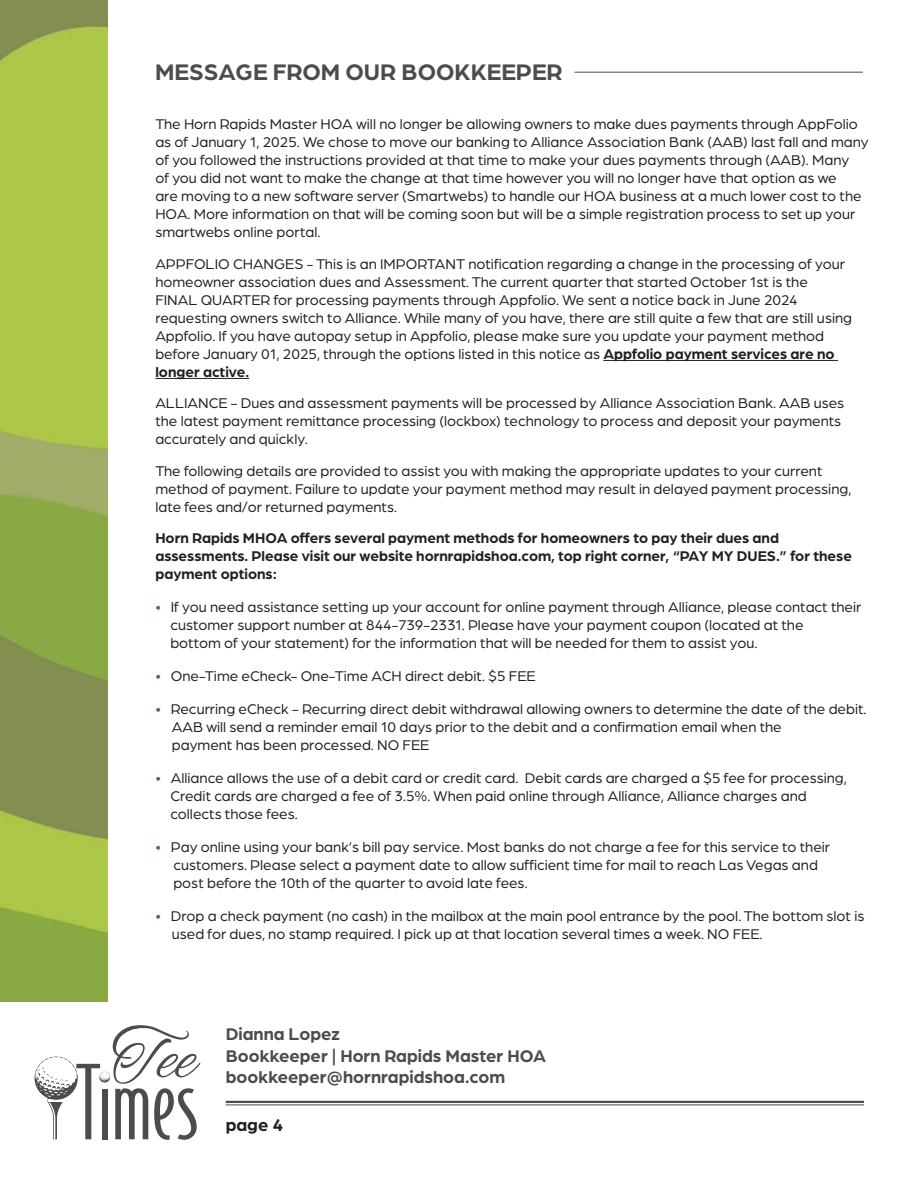
<style>
.page{position:relative;width:918px;height:1188px;background:#fff}
.page>*{position:absolute;margin:0;border:0;box-sizing:border-box;transform-origin:0 0}
.t1{font:700 24px "Arboria";color:#4b4c4d}
.t2{font:700 18px "Arboria";color:#4b4c4d}
.t3{font:700 18px "Arboria";color:#231f20}
.t4{font:15px/18px "Arboria";color:#231f20}
.t5{font:700 15px/18px "Arboria";color:#231f20}
.s1{font-weight:700}
.s2{color:#3a7b31}
</style>
<div class="page">
<img style="left:0;top:0;width:108px;height:1002px">
<hr style="left:226px;top:1101px;width:638px;height:2px;background:#4b4c4d">
<hr style="left:226px;top:1105px;width:638px;height:1px;background:#4b4c4d">
<svg style="left:35px;top:1001px;width:166px;height:139px"></svg>
<hr style="left:603px;top:360px;width:235px;height:1px;background:#231f20">
<hr style="left:155px;top:378px;width:94px;height:1px;background:#231f20">
<hr style="left:575px;top:72px;width:288px;height:1px;background:#4b4c4d">
<p class="t1" style="left:155px;top:56px;width:409px">MESSAGE FROM OUR BOOKKEEPER</p>
<p class="t4" style="left:155px;top:115px;width:715px">The Horn Rapids Master HOA will no longer be allowing owners to make dues payments through AppFolio as of January 1, 2025. We chose to move our banking to Alliance Association Bank (AAB) last fall and many of you followed the instructions provided at that time to make your dues payments through (AAB). Many<br>of you did not want to make the change at that time however you will no longer have that option as we<br>are moving to a new software server (Smartwebs) to handle our HOA business at a much lower cost to the HOA. More information on that will be coming soon but will be a simple registration process to set up your smartwebs online portal.</p>
<p class="t4" style="left:155px;top:254px;width:698px">APPFOLIO CHANGES - This is an IMPORTANT notification regarding a change in the processing of your homeowner association dues and Assessment. The current quarter that started October 1st is the FINAL QUARTER for processing payments through Appfolio. We sent a notice back in June 2024 requesting owners switch to Alliance. While many of you have, there are still quite a few that are still using Appfolio. If you have autopay setup in Appfolio, please make sure you update your payment method before January 01, 2025, through the options listed in this notice as <span class="s1">Appfolio payment services are no longer active.</span></p>
<p class="t4" style="left:155px;top:394px;width:690px">ALLIANCE - Dues and assessment payments will be processed by Alliance Association Bank. AAB uses the latest payment remittance processing (lockbox) technology to process and deposit your payments accurately and quickly.</p>
<p class="t4" style="left:155px;top:461px;width:698px">The following details are provided to assist you with making the appropriate updates to your current method of payment. Failure to update your payment method may result in delayed payment processing, late fees and/or returned payments.</p>
<p class="t5" style="left:155px;top:529px;width:698px">Horn Rapids MHOA offers several payment methods for homeowners to pay their dues and assessments. Please visit our website hornrapidshoa.com, top right corner, “PAY MY DUES.” for these payment options:</p>
<p class="t4" style="left:170px;top:598px;width:693px;text-indent:-15px"><span class="s2">•</span> If you need assistance setting up your account for online payment through Alliance, please contact their customer support number at 844-739-2331. Please have your payment coupon (located at the<br>bottom of your statement) for the information that will be needed for them to assist you.</p>
<p class="t4" style="left:155px;top:667px;width:382px"><span class="s2">•</span> One-Time eCheck- One-Time ACH direct debit. $5 FEE</p>
<p class="t4" style="left:172px;top:700px;width:696px;text-indent:-16px"><span class="s2">•</span> Recurring eCheck - Recurring direct debit withdrawal allowing owners to determine the date of the debit.<br>AAB will send a reminder email 10 days prior to the debit and a confirmation email when the<br>payment has been processed. NO FEE</p>
<p class="t4" style="left:170px;top:769px;width:678px;text-indent:-15px"><span class="s2">•</span> Alliance allows the use of a debit card or credit card. Debit cards are charged a $5 fee for processing,<br>Credit cards are charged a fee of 3.5%. When paid online through Alliance, Alliance charges and collects those fees.</p>
<p class="t4" style="left:173px;top:838px;width:658px;text-indent:-18px"><span class="s2">•</span> Pay online using your bank’s bill pay service. Most banks do not charge a fee for this service to their customers. Please select a payment date to allow sufficient time for mail to reach Las Vegas and post before the 10th of the quarter to avoid late fees.</p>
<p class="t4" style="left:172px;top:907px;width:694px;text-indent:-16px"><span class="s2">•</span> Drop a check payment (no cash) in the mailbox at the main pool entrance by the pool. The bottom slot is used for dues, no stamp required. I pick up at that location several times a week. NO FEE.</p>
<p class="t2" style="left:226px;top:1022px;width:116px">Dianna Lopez</p>
<p class="t2" style="left:226px;top:1043px;width:322px">Bookkeeper | Horn Rapids Master HOA</p>
<p class="t2" style="left:226px;top:1065px;width:281px">bookkeeper@hornrapidshoa.com</p>
<p class="t3" style="left:226px;top:1112px;width:59px">page 4</p>
</div>
